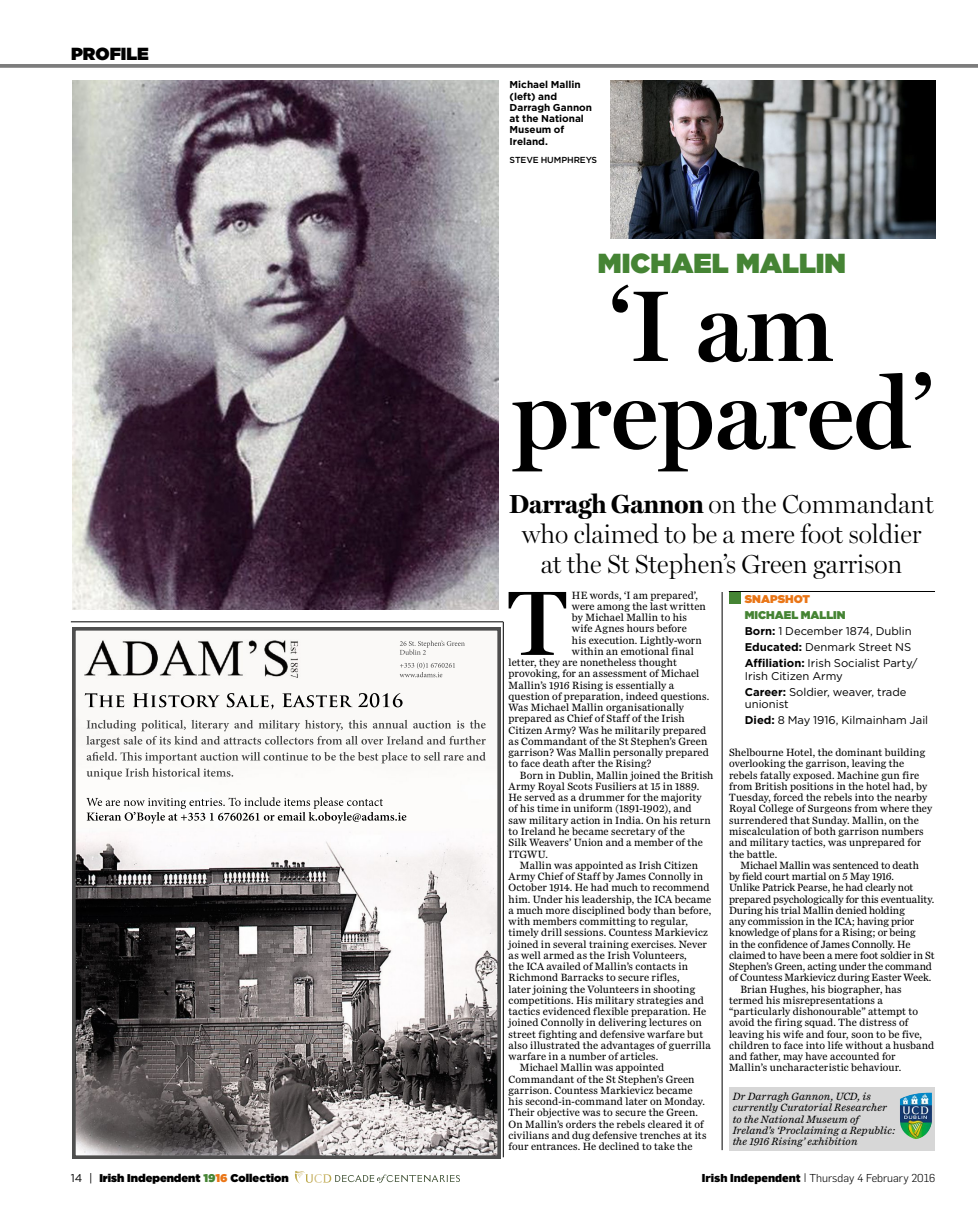
<style>
.page{position:relative;width:978px;height:1223px;background:#fff}
.page>*{position:absolute;margin:0;border:0;box-sizing:border-box;transform-origin:0 0}
.t1{font:600 101.25px/87.5px "Miller Display";color:#000;text-align:center}
.t2{font:600 92.12px "Miller Display";color:#000}
.t3{font:900 27.5px "Gotham";color:#458434}
.t4{font:300 26.25px/30px "Miller Display";color:#000;text-align:center}
.t5{font:900 17.5px "Gotham";color:#000}
.t6{font:11.25px/16px "Gotham";color:#000}
.t7{font:300 11.25px "Flama";color:#000}
.t8{font:900 11.25px "Gotham";color:#000}
.t9{font:900 11.25px "Gotham";color:#ea7617}
.t10{font:700 10px/11.2px "Gotham";color:#000}
.t11{font:9.75px/11.2px "News Miller";letter-spacing:.015em;color:#000}
.t12{font:9.75px "News Miller";letter-spacing:-.005em;color:#000}
.t13{font:9.75px "News Miller";letter-spacing:-.01em;color:#000}
.t14{font:italic 9.75px/11.2px "News Miller";letter-spacing:.02em;color:#000}
.t15{font:9.75px "News Miller";letter-spacing:-.015em;color:#000}
.t16{font:500 8.75px "Gotham";letter-spacing:-.01em;color:#000}
.s1{font-weight:700}
.s2{font-weight:900;color:#458434}
.s3{font-weight:400}
.s4{color:#458434}
.s5{color:#ea7617}
.s6{font-weight:900}
.s7{font-family:"Gotham";font-size:12.5px}
</style>
<div class="page">
<div style="left:729px;top:1086px;width:206px;height:64px;background:#d7d7d7"></div>
<img style="left:900px;top:1092px;width:32px;height:47px">
<img style="left:72px;top:81px;width:426px;height:529px">
<svg style="left:0;top:64px;width:978px;height:4px;background:#838383"></svg>
<hr style="left:722px;top:592px;width:1px;height:558px;background:#000">
<hr style="left:503px;top:622px;width:1px;height:535px;background:#000">
<svg style="left:295px;top:1171px;width:165px;height:12px"></svg>
<svg style="left:72px;top:627px;width:429px;height:531px"></svg>
<hr style="left:729px;top:591px;width:206px;height:1px;background:#000">
<div style="left:729px;top:591px;width:11px;height:12px;background:#458434"></div>
<hr style="left:71px;top:621px;width:432px;height:1px;background:#000">
<img style="left:611px;top:81px;width:324px;height:157px">
<h3 class="t5" style="left:71px;top:44px;width:79px">PROFILE</h3>
<p class="t10" style="left:510px;top:79px;width:84px">Michael Mallin (left) and<br>Darragh Gannon at the National<br>Museum of<br>Ireland.</p>
<p class="t16" style="left:510px;top:155px;width:89px">STEVE HUMPHREYS</p>
<h3 class="t3" style="left:598px;top:247px;width:250px">MICHAEL MALLIN</h3>
<h1 class="t1" style="left:512px;top:281px;width:421px">‘I am prepared’</h1>
<h3 class="t4" style="left:509px;top:488px;width:426px"><span class="s1">Darragh Gannon</span> on the Commandant who claimed to be a mere foot soldier at the St Stephen’s Green garrison</h3>
<p class="t9" style="left:745px;top:592px;width:67px">SNAPSHOT</p>
<p class="t6" style="left:745px;top:607px;width:174px"><span class="s2">MICHAEL MALLIN<br></span><span class="s1">Born:</span> 1 December 1874, Dublin<br><span class="s1">Educated:</span> Denmark Street NS<br><span class="s1">Affiliation:</span> Irish Socialist Party/</p>
<p class="t6" style="left:745px;top:667px;width:163px">Irish Citizen Army<br><span class="s1">Career:</span> Soldier, weaver, trade</p>
<p class="t6" style="left:745px;top:696px;width:185px">unionist<br><span class="s1">Died:</span> 8 May 1916, Kilmainham Jail</p>
<h2 class="t2" style="left:508px;top:568px;width:60px">T</h2>
<p class="t11" style="left:572px;top:589px;width:128px">HE words, ‘I am prepared’,</p>
<p class="t11" style="left:572px;top:601px;width:135px">were among the last written</p>
<p class="t11" style="left:572px;top:612px;width:117px">by Michael Mallin to his</p>
<p class="t11" style="left:572px;top:623px;width:116px">wife Agnes hours before</p>
<p class="t11" style="left:572px;top:634px;width:132px">his execution. Lightly-worn</p>
<p class="t11" style="left:572px;top:646px;width:123px">within an emotional final</p>
<p class="t11" style="left:509px;top:657px;width:170px">letter, they are nonetheless thought</p>
<p class="t11" style="left:509px;top:668px;width:192px">provoking, for an assessment of Michael</p>
<p class="t11" style="left:509px;top:679px;width:167px">Mallin’s 1916 Rising is essentially a</p>
<p class="t11" style="left:509px;top:691px;width:202px">question of preparation, indeed questions.</p>
<p class="t11" style="left:509px;top:702px;width:177px">Was Michael Mallin organisationally</p>
<p class="t11" style="left:509px;top:713px;width:178px">prepared as Chief of Staff of the Irish</p>
<p class="t11" style="left:509px;top:724px;width:199px">Citizen Army? Was he militarily prepared</p>
<p class="t11" style="left:509px;top:736px;width:200px">as Commandant of the St Stephen’s Green</p>
<p class="t11" style="left:509px;top:747px;width:202px">garrison? Was Mallin personally prepared</p>
<p class="t11" style="left:509px;top:758px;width:144px">to face death after the Rising?</p>
<p class="t11" style="left:520px;top:769px;width:195px">Born in Dublin, Mallin joined the British</p>
<p class="t11" style="left:509px;top:781px;width:192px">Army Royal Scots Fusiliers at 15 in 1889.</p>
<p class="t11" style="left:509px;top:792px;width:195px">He served as a drummer for the majority</p>
<p class="t11" style="left:509px;top:803px;width:185px">of his time in uniform (1891-1902), and</p>
<p class="t11" style="left:509px;top:814px;width:204px">saw military action in India. On his return</p>
<p class="t11" style="left:509px;top:826px;width:178px">to Ireland he became secretary of the</p>
<p class="t11" style="left:509px;top:837px;width:196px">Silk Weavers’ Union and a member of the</p>
<p class="t11" style="left:509px;top:848px;width:41px">ITGWU.</p>
<p class="t11" style="left:520px;top:859px;width:180px">Mallin was appointed as Irish Citizen</p>
<p class="t11" style="left:509px;top:871px;width:196px">Army Chief of Staff by James Connolly in</p>
<p class="t11" style="left:509px;top:882px;width:202px">October 1914. He had much to recommend</p>
<p class="t11" style="left:509px;top:893px;width:204px">him. Under his leadership, the ICA became</p>
<p class="t11" style="left:509px;top:904px;width:204px">a much more disciplined body than before,</p>
<p class="t11" style="left:509px;top:916px;width:181px">with members committing to regular,</p>
<p class="t11" style="left:509px;top:927px;width:201px">timely drill sessions. Countess Markievicz</p>
<p class="t11" style="left:509px;top:938px;width:200px">joined in several training exercises. Never</p>
<p class="t11" style="left:509px;top:949px;width:180px">as well armed as the Irish Volunteers,</p>
<p class="t11" style="left:509px;top:961px;width:181px">the ICA availed of Mallin’s contacts in</p>
<p class="t11" style="left:509px;top:972px;width:172px">Richmond Barracks to secure rifles,</p>
<p class="t11" style="left:509px;top:983px;width:188px">later joining the Volunteers in shooting</p>
<p class="t11" style="left:509px;top:994px;width:197px">competitions. His military strategies and</p>
<p class="t11" style="left:509px;top:1006px;width:199px">tactics evidenced flexible preparation. He</p>
<p class="t11" style="left:509px;top:1017px;width:195px">joined Connolly in delivering lectures on</p>
<p class="t11" style="left:509px;top:1028px;width:196px">street fighting and defensive warfare but</p>
<p class="t11" style="left:509px;top:1039px;width:204px">also illustrated the advantages of guerrilla</p>
<p class="t11" style="left:509px;top:1051px;width:151px">warfare in a number of articles.</p>
<p class="t11" style="left:520px;top:1062px;width:146px">Michael Mallin was appointed</p>
<p class="t11" style="left:509px;top:1073px;width:188px">Commandant of the St Stephen’s Green</p>
<p class="t11" style="left:509px;top:1084px;width:186px">garrison. Countess Markievicz became</p>
<p class="t11" style="left:509px;top:1096px;width:198px">his second-in-command later on Monday.</p>
<p class="t11" style="left:509px;top:1107px;width:191px">Their objective was to secure the Green.</p>
<p class="t11" style="left:509px;top:1118px;width:197px">On Mallin’s orders the rebels cleared it of</p>
<p class="t11" style="left:509px;top:1129px;width:199px">civilians and dug defensive trenches at its</p>
<p class="t11" style="left:509px;top:1141px;width:185px">four entrances. He declined to take the</p>
<p class="t11" style="left:729px;top:747px;width:205px">Shelbourne Hotel, the dominant building overlooking the garrison, leaving the rebels fatally exposed. Machine gun fire from British positions in the hotel had, by Tuesday, forced the rebels into the nearby Royal College of Surgeons from where they surrendered that Sunday. Mallin, on the miscalculation of both garrison numbers and military tactics, was unprepared for the battle.</p>
<p class="t12" style="left:740px;top:859px;width:180px">Michael Mallin was sentenced to death</p>
<p class="t13" style="left:729px;top:871px;width:166px">by field court martial on 5 May 1916.</p>
<p class="t13" style="left:729px;top:882px;width:186px">Unlike Patrick Pearse, he had clearly not</p>
<p class="t12" style="left:729px;top:893px;width:207px">prepared psychologically for this eventuality.</p>
<p class="t11" style="left:729px;top:904px;width:177px">During his trial Mallin denied holding</p>
<p class="t12" style="left:729px;top:916px;width:187px">any commission in the ICA; having prior</p>
<p class="t13" style="left:729px;top:927px;width:188px">knowledge of plans for a Rising; or being</p>
<p class="t15" style="left:729px;top:938px;width:183px">in the confidence of James Connolly. He</p>
<p class="t13" style="left:729px;top:949px;width:207px">claimed to have been a mere foot soldier in St</p>
<p class="t12" style="left:729px;top:961px;width:204px">Stephen’s Green, acting under the command</p>
<p class="t11" style="left:729px;top:972px;width:204px">of Countess Markievicz during Easter Week.</p>
<p class="t11" style="left:740px;top:983px;width:163px">Brian Hughes, his biographer, has</p>
<p class="t11" style="left:729px;top:994px;width:155px">termed his misrepresentations a</p>
<p class="t11" style="left:729px;top:1006px;width:190px">“particularly dishonourable” attempt to</p>
<p class="t11" style="left:729px;top:1017px;width:181px">avoid the firing squad. The distress of</p>
<p class="t11" style="left:729px;top:1028px;width:195px">leaving his wife and four, soon to be five,</p>
<p class="t11" style="left:729px;top:1039px;width:207px">children to face into life without a husband</p>
<p class="t11" style="left:729px;top:1051px;width:168px">and father, may have accounted for</p>
<p class="t11" style="left:729px;top:1062px;width:174px">Mallin’s uncharacteristic behaviour.</p>
<p class="t14" style="left:733px;top:1090px;width:164px">Dr Darragh Gannon, UCD, is currently Curatorial Researcher to the National Museum of<br>Ireland’s ‘Proclaiming a Republic: the 1916 Rising’ exhibition</p>
<p class="t8" style="left:71px;top:1171px;width:219px"><span class="s3">14 |</span> Irish Independent <span class="s4">19</span><span class="s5">16</span> Collection</p>
<p class="t7" style="left:702px;top:1171px;width:235px"><span class="s6">Irish Independent</span> <span class="s7">I</span> Thursday 4 February 2016</p>
</div>
